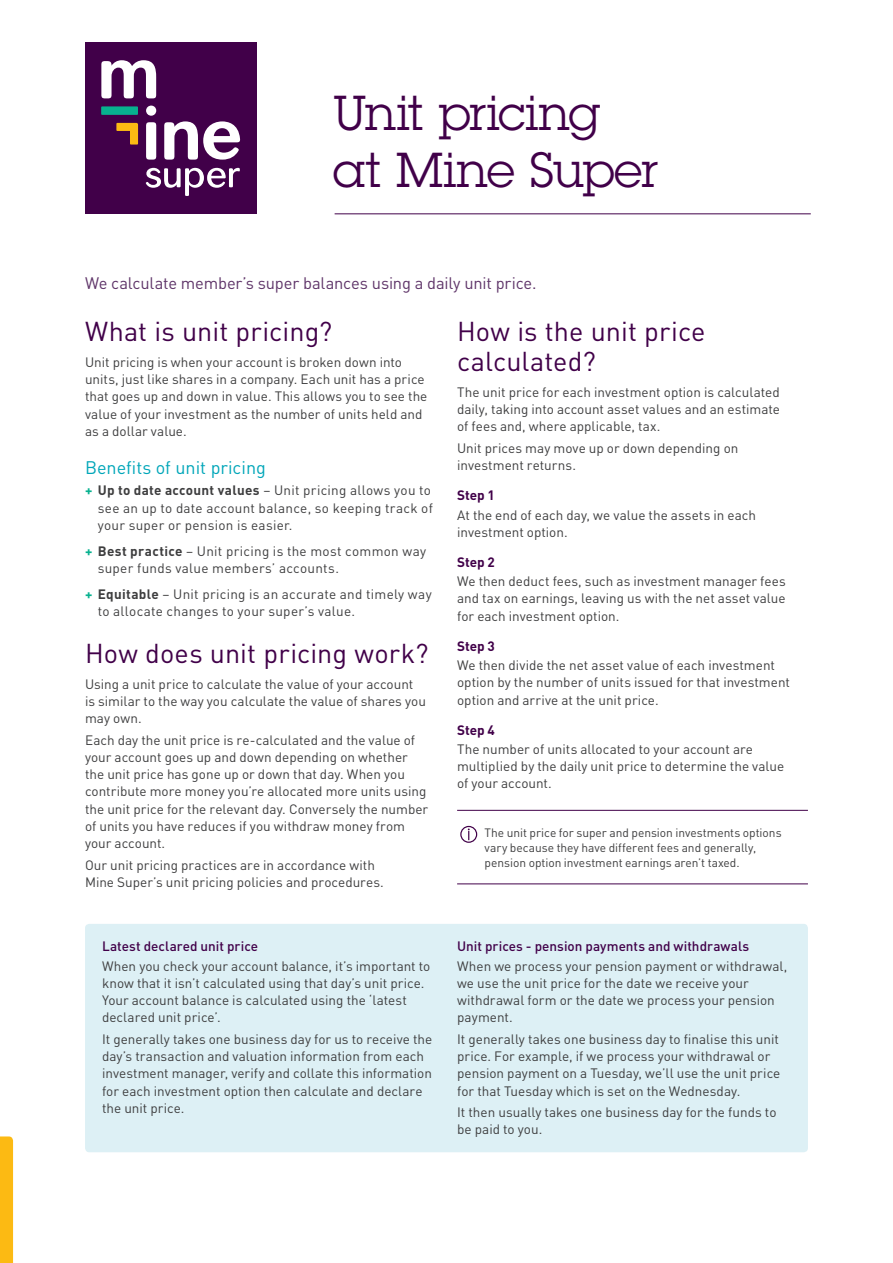
<style>
.page{position:relative;width:893px;height:1263px;background:#fff}
.page>*{position:absolute;margin:0;border:0;box-sizing:border-box;transform-origin:0 0}
.t1{font:48px/57px "Lubalin Graph";letter-spacing:-.01em;color:#410049}
.t2{font:27px/30px "DIN Pro";letter-spacing:.005em;color:#410049}
.t3{font:18px "DIN Pro";color:#00a6b9}
.Intro_Paragraph{font:16.5px "DIN Pro";letter-spacing:-.01em;color:#5f3569}
.Body_copy{font:13.5px/17.2px "DIN Pro";color:#3e3e3f}
.Body_copy-2{font:13.5px/17.2px "DIN Pro";letter-spacing:.02em;color:#3e3e3f}
.t4{font:500 13.5px "DIN Pro";color:#410049}
.t5{font:700 13.5px "DIN Pro";color:#410049}
.Information_small_pr{font:12px/15px "DIN Pro";letter-spacing:-.005em;color:#3e3e3f}
.s1{font-weight:700;color:#07b18f}
.s2{font-weight:700}
</style>
<div class="page">
<div style="left:0;top:1136px;width:13px;height:127px;background:#fcba13"></div>
<svg style="left:460px;top:826px;width:17px;height:17px"></svg>
<hr style="left:457px;top:810px;width:351px;height:1px;background:#410049">
<hr style="left:457px;top:883px;width:351px;height:1px;background:#410049">
<hr style="left:335px;top:213px;width:476px;height:1px;background:#410049">
<div style="left:85px;top:924px;width:723px;height:228px;background:#ddf0f5;border-radius:4px"></div>
<div style="left:85px;top:43px;width:171px;height:171px;background:#410049"></div>
<svg style="left:116px;top:123px;width:22px;height:22px"></svg>
<svg style="left:101px;top:60px;width:55px;height:38px"></svg>
<div style="left:146px;top:106px;width:10px;height:10px;background:#fff;border-radius:50%"></div>
<div style="left:146px;top:122px;width:10px;height:38px;background:#fff;border-radius:4px"></div>
<svg style="left:164px;top:121px;width:76px;height:39px"></svg>
<svg style="left:101px;top:106px;width:37px;height:9px"></svg>
<svg style="left:146px;top:168px;width:94px;height:28px"></svg>
<h2 class="t1" style="left:333px;top:84px;width:327px">Unit pricing at Mine Super</h2>
<p class="Intro_Paragraph" style="left:85px;top:272px;width:453px">We calculate member’s super balances using a daily unit price.</p>
<h2 class="t2" style="left:85px;top:315px;width:249px">What is unit pricing?</h2>
<p class="Body_copy" style="left:85px;top:353px;width:344px">Unit pricing is when your account is broken down into units, just like shares in a company. Each unit has a price that goes up and down in value. This allows you to see the value of your investment as the number of units held and as a dollar value.</p>
<h3 class="t3" style="left:85px;top:455px;width:182px">Benefits of unit pricing</h3>
<p class="Body_copy-2" style="left:98px;top:481px;width:337px;text-indent:-13px"><span class="s1">+</span> <span class="s2">Up to date account values</span> – Unit pricing allows you to see an up to date account balance, so keeping track of your super or pension is easier.</p>
<p class="Body_copy-2" style="left:98px;top:542px;width:330px;text-indent:-13px"><span class="s1">+</span> <span class="s2">Best practice</span> – Unit pricing is the most common way super funds value members’ accounts.</p>
<p class="Body_copy-2" style="left:98px;top:585px;width:335px;text-indent:-13px"><span class="s1">+</span> <span class="s2">Equitable</span> – Unit pricing is an accurate and timely way to allocate changes to your super’s value.</p>
<h2 class="t2" style="left:85px;top:637px;width:345px">How does unit pricing work?</h2>
<p class="Body_copy" style="left:85px;top:675px;width:342px">Using a unit price to calculate the value of your account is similar to the way you calculate the value of shares you may own.</p>
<p class="Body_copy" style="left:85px;top:731px;width:345px">Each day the unit price is re-calculated and the value of your account goes up and down depending on whether the unit price has gone up or down that day. When you contribute more money you’re allocated more units using the unit price for the relevant day. Conversely the number of units you have reduces if you withdraw money from your account.</p>
<p class="Body_copy" style="left:85px;top:856px;width:300px">Our unit pricing practices are in accordance with<br>Mine Super’s unit pricing policies and procedures.</p>
<h4 class="t4" style="left:102px;top:937px;width:158px">Latest declared unit price</h4>
<p class="Body_copy" style="left:102px;top:956px;width:330px">When you check your account balance, it’s important to know that it isn’t calculated using that day’s unit price.<br>Your account balance is calculated using the ‘latest declared unit price’.</p>
<p class="Body_copy" style="left:102px;top:1030px;width:332px">It generally takes one business day for us to receive the day’s transaction and valuation information from each investment manager, verify and collate this information for each investment option then calculate and declare the unit price.</p>
<h2 class="t2" style="left:457px;top:315px;width:250px">How is the unit price calculated?</h2>
<p class="Body_copy" style="left:457px;top:383px;width:324px;text-align:justify">The unit price for each investment option is calculated daily, taking into account asset values and an estimate of fees and, where applicable, tax.</p>
<p class="Body_copy" style="left:457px;top:439px;width:283px">Unit prices may move up or down depending on investment returns.</p>
<h4 class="t5" style="left:457px;top:486px;width:39px">Step 1</h4>
<p class="Body_copy" style="left:457px;top:505px;width:300px">At the end of each day, we value the assets in each investment option.</p>
<h4 class="t5" style="left:457px;top:553px;width:39px">Step 2</h4>
<p class="Body_copy" style="left:457px;top:572px;width:330px;text-align:justify">We then deduct fees, such as investment manager fees and tax on earnings, leaving us with the net asset value for each investment option.</p>
<h4 class="t5" style="left:457px;top:637px;width:39px">Step 3</h4>
<p class="Body_copy" style="left:457px;top:656px;width:334px">We then divide the net asset value of each investment option by the number of units issued for that investment option and arrive at the unit price.</p>
<h4 class="t5" style="left:457px;top:720px;width:39px">Step 4</h4>
<p class="Body_copy" style="left:457px;top:740px;width:329px">The number of units allocated to your account are multiplied by the daily unit price to determine the value of your account.</p>
<p class="Information_small_pr" style="left:484px;top:824px;width:299px">The unit price for super and pension investments options vary because they have different fees and generally, pension option investment earnings aren’t taxed.</p>
<h4 class="t4" style="left:457px;top:937px;width:294px">Unit prices - pension payments and withdrawals</h4>
<p class="Body_copy" style="left:457px;top:956px;width:332px">When we process your pension payment or withdrawal, we use the unit price for the date we receive your withdrawal form or the date we process your pension payment.</p>
<p class="Body_copy" style="left:457px;top:1030px;width:325px">It generally takes one business day to finalise this unit price. For example, if we process your withdrawal or pension payment on a Tuesday, we’ll use the unit price for that Tuesday which is set on the Wednesday.</p>
<p class="Body_copy" style="left:457px;top:1103px;width:321px">It then usually takes one business day for the funds to be paid to you.</p>
</div>
